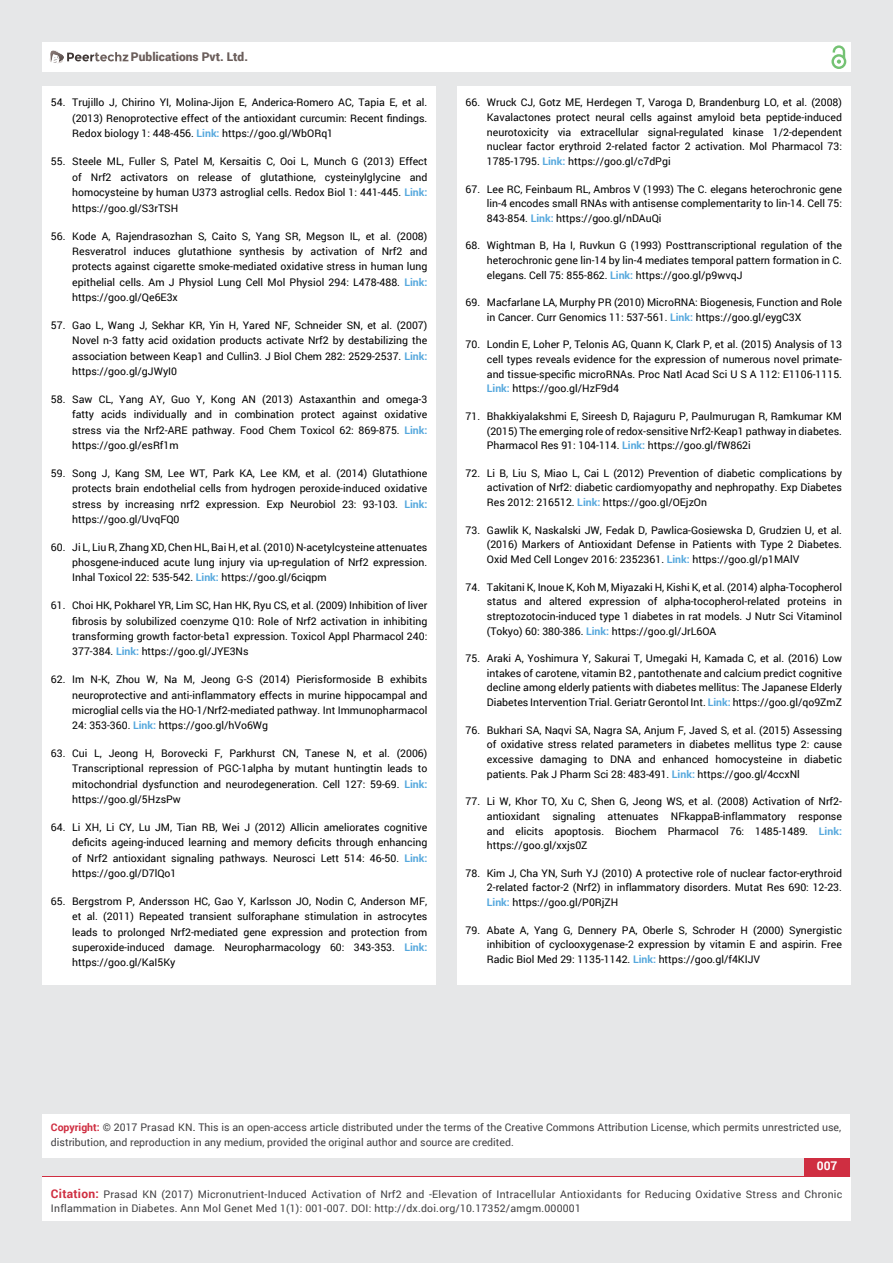
<style>
.page{position:relative;width:893px;height:1263px;background:#e6e7e8}
.page>*{position:absolute;margin:0;border:0;box-sizing:border-box;transform-origin:0 0}
.t1{font:900 12px "Roboto";color:#6b5e5b}
.t2{font:700 12px "Roboto";color:#fff}
.t3{font:10.5px/14.7px "Roboto";color:#000;text-align:justify}
.t4{font:10.5px/13.5px "Roboto";letter-spacing:.01em;color:#414042}
.s1{font-weight:700;color:#56a8dd}
.s2{font-weight:700;color:#cf2e41}
.s3{color:#0e0e0e}
.s4{font-weight:700;font-size:12px;color:#cf2e41}
</style>
<div class="page">
<div style="left:42px;top:43px;width:808px;height:29px;background:#fff"></div>
<div style="left:831px;top:54px;width:15px;height:15px;border:2px solid #74c273;border-radius:50%"></div>
<svg style="left:831px;top:45px;width:15px;height:19px"></svg>
<div style="left:804px;top:1157px;width:46px;height:43px;background:#cf2e41"></div>
<svg style="left:49px;top:50px;width:79px;height:14px"></svg>
<div style="left:42px;top:1177px;width:809px;height:43px;background:#fff"></div>
<div style="left:42px;top:87px;width:394px;height:898px;background:#fff"></div>
<div style="left:457px;top:87px;width:393px;height:898px;background:#fff"></div>
<div style="left:42px;top:1115px;width:808px;height:43px;background:#fff"></div>
<p class="t1" style="left:131px;top:49px;width:118px">Publications Pvt. Ltd.</p>
<p class="t3" style="left:72px;top:94px;width:357px;line-height:15.5px;text-indent:-21px">54. Trujillo J, Chirino YI, Molina-Jijon E, Anderica-Romero AC, Tapia E, et al. (2013) Renoprotective effect of the antioxidant curcumin: Recent findings.<br>Redox biology 1: 448-456. <span class="s1">Link:</span> https://goo.gl/WbORq1</p>
<p class="t3" style="left:72px;top:154px;width:357px;line-height:15.5px;text-indent:-21px">55. Steele ML, Fuller S, Patel M, Kersaitis C, Ooi L, Munch G (2013) Effect of Nrf2 activators on release of glutathione, cysteinylglycine and homocysteine by human U373 astroglial cells. Redox Biol 1: 441-445. <span class="s1">Link: </span>https://goo.gl/S3rTSH</p>
<p class="t3" style="left:72px;top:228px;width:357px;line-height:15.3px;text-indent:-21px">56. Kode A, Rajendrasozhan S, Caito S, Yang SR, Megson IL, et al. (2008)<br>Resveratrol induces glutathione synthesis by activation of Nrf2 and protects against cigarette smoke-mediated oxidative stress in human lung epithelial cells. Am J Physiol Lung Cell Mol Physiol 294: L478-488. <span class="s1">Link: </span>https://goo.gl/Qe6E3x</p>
<p class="t3" style="left:72px;top:317px;width:357px;line-height:15.3px;text-indent:-21px">57. Gao L, Wang J, Sekhar KR, Yin H, Yared NF, Schneider SN, et al. (2007)<br>Novel n-3 fatty acid oxidation products activate Nrf2 by destabilizing the association between Keap1 and Cullin3. J Biol Chem 282: 2529-2537. <span class="s1">Link: </span>https://goo.gl/gJWyI0</p>
<p class="t3" style="left:72px;top:391px;width:357px;line-height:15.3px;text-indent:-21px">58. Saw CL, Yang AY, Guo Y, Kong AN (2013) Astaxanthin and omega-3 fatty acids individually and in combination protect against oxidative stress via the Nrf2-ARE pathway. Food Chem Toxicol 62: 869-875. <span class="s1">Link: </span>https://goo.gl/esRf1m</p>
<p class="t3" style="left:72px;top:465px;width:357px;line-height:15.3px;text-indent:-21px">59. Song J, Kang SM, Lee WT, Park KA, Lee KM, et al. (2014) Glutathione protects brain endothelial cells from hydrogen peroxide-induced oxidative stress by increasing nrf2 expression. Exp Neurobiol 23: 93-103. <span class="s1">Link: </span>https://goo.gl/UvqFQ0</p>
<p class="t3" style="left:72px;top:539px;width:357px;line-height:15.5px;text-indent:-21px">60. Ji L, Liu R, Zhang XD, Chen HL, Bai H, et al. (2010) N-acetylcysteine attenuates phosgene-induced acute lung injury via up-regulation of Nrf2 expression.<br>Inhal Toxicol 22: 535-542. <span class="s1">Link:</span> https://goo.gl/6ciqpm</p>
<p class="t3" style="left:72px;top:598px;width:357px;line-height:15.3px;text-indent:-21px">61. Choi HK, Pokharel YR, Lim SC, Han HK, Ryu CS, et al. (2009) Inhibition of liver fibrosis by solubilized coenzyme Q10: Role of Nrf2 activation in inhibiting transforming growth factor-beta1 expression. Toxicol Appl Pharmacol 240:<br>377-384. <span class="s1">Link:</span> https://goo.gl/JYE3Ns</p>
<p class="t3" style="left:72px;top:672px;width:357px;line-height:15.3px;text-indent:-21px">62. Im N-K, Zhou W, Na M, Jeong G-S (2014) Pierisformoside B exhibits neuroprotective and anti-inflammatory effects in murine hippocampal and microglial cells via the HO-1/Nrf2-mediated pathway. Int Immunopharmacol 24: 353-360. <span class="s1">Link:</span> https://goo.gl/hVo6Wg</p>
<p class="t3" style="left:72px;top:746px;width:357px;line-height:15.3px;text-indent:-21px">63. Cui L, Jeong H, Borovecki F, Parkhurst CN, Tanese N, et al. (2006)<br>Transcriptional repression of PGC-1alpha by mutant huntingtin leads to mitochondrial dysfunction and neurodegeneration. Cell 127: 59-69. <span class="s1">Link: </span>https://goo.gl/5HzsPw</p>
<p class="t3" style="left:72px;top:820px;width:357px;line-height:15.3px;text-indent:-21px">64. Li XH, Li CY, Lu JM, Tian RB, Wei J (2012) Allicin ameliorates cognitive deficits ageing-induced learning and memory deficits through enhancing of Nrf2 antioxidant signaling pathways. Neurosci Lett 514: 46-50. <span class="s1">Link: </span>https://goo.gl/D7lQo1</p>
<p class="t3" style="left:72px;top:894px;width:357px;line-height:15.3px;text-indent:-21px">65. Bergstrom P, Andersson HC, Gao Y, Karlsson JO, Nodin C, Anderson MF, et al. (2011) Repeated transient sulforaphane stimulation in astrocytes leads to prolonged Nrf2-mediated gene expression and protection from superoxide-induced damage. Neuropharmacology 60: 343-353. <span class="s1">Link: </span>https://goo.gl/KaI5Ky</p>
<p class="t3" style="left:487px;top:95px;width:357px;text-indent:-21px">66. Wruck CJ, Gotz ME, Herdegen T, Varoga D, Brandenburg LO, et al. (2008)<br>Kavalactones protect neural cells against amyloid beta peptide-induced neurotoxicity via extracellular signal-regulated kinase 1/2-dependent nuclear factor erythroid 2-related factor 2 activation. Mol Pharmacol 73:<br>1785-1795. <span class="s1">Link:</span> https://goo.gl/c7dPgi</p>
<p class="t3" style="left:487px;top:181px;width:357px;text-indent:-21px">67. Lee RC, Feinbaum RL, Ambros V (1993) The C. elegans heterochronic gene lin-4 encodes small RNAs with antisense complementarity to lin-14. Cell 75:<br>843-854. <span class="s1">Link:</span> https://goo.gl/nDAuQi</p>
<p class="t3" style="left:487px;top:238px;width:357px;text-indent:-21px">68. Wightman B, Ha I, Ruvkun G (1993) Posttranscriptional regulation of the heterochronic gene lin-14 by lin-4 mediates temporal pattern formation in C. elegans. Cell 75: 855-862. <span class="s1">Link:</span> https://goo.gl/p9wvqJ</p>
<p class="t3" style="left:487px;top:295px;width:357px;text-indent:-21px">69. Macfarlane LA, Murphy PR (2010) MicroRNA: Biogenesis, Function and Role in Cancer. Curr Genomics 11: 537-561. <span class="s1">Link:</span> https://goo.gl/eygC3X</p>
<p class="t3" style="left:487px;top:337px;width:357px;text-indent:-21px">70. Londin E, Loher P, Telonis AG, Quann K, Clark P, et al. (2015) Analysis of 13 cell types reveals evidence for the expression of numerous novel primate&shy;and tissue-specific microRNAs. Proc Natl Acad Sci U S A 112: E1106-1115.<br><span class="s1">Link:</span> https://goo.gl/HzF9d4</p>
<p class="t3" style="left:487px;top:409px;width:357px;text-indent:-21px">71. Bhakkiyalakshmi E, Sireesh D, Rajaguru P, Paulmurugan R, Ramkumar KM (2015) The emerging role of redox-sensitive Nrf2-Keap1 pathway in diabetes.<br>Pharmacol Res 91: 104-114. <span class="s1">Link:</span> https://goo.gl/fW862i</p>
<p class="t3" style="left:487px;top:465px;width:357px;text-indent:-21px">72. Li B, Liu S, Miao L, Cai L (2012) Prevention of diabetic complications by activation of Nrf2: diabetic cardiomyopathy and nephropathy. Exp Diabetes Res 2012: 216512. <span class="s1">Link:</span> https://goo.gl/OEjzOn</p>
<p class="t3" style="left:487px;top:522px;width:357px;text-indent:-21px">73. Gawlik K, Naskalski JW, Fedak D, Pawlica-Gosiewska D, Grudzien U, et al. (2016) Markers of Antioxidant Defense in Patients with Type 2 Diabetes.<br>Oxid Med Cell Longev 2016: 2352361. <span class="s1">Link:</span> https://goo.gl/p1MAlV</p>
<p class="t3" style="left:487px;top:579px;width:357px;text-indent:-21px">74. Takitani K, Inoue K, Koh M, Miyazaki H, Kishi K, et al. (2014) alpha-Tocopherol status and altered expression of alpha-tocopherol-related proteins in streptozotocin-induced type 1 diabetes in rat models. J Nutr Sci Vitaminol (Tokyo) 60: 380-386. <span class="s1">Link:</span> https://goo.gl/JrL6OA</p>
<p class="t3" style="left:487px;top:651px;width:357px;text-indent:-21px">75. Araki A, Yoshimura Y, Sakurai T, Umegaki H, Kamada C, et al. (2016) Low intakes of carotene, vitamin B2 , pantothenate and calcium predict cognitive decline among elderly patients with diabetes mellitus: The Japanese Elderly Diabetes Intervention Trial. Geriatr Gerontol Int. <span class="s1">Link:</span> https://goo.gl/qo9ZmZ</p>
<p class="t3" style="left:487px;top:722px;width:357px;text-indent:-21px">76. Bukhari SA, Naqvi SA, Nagra SA, Anjum F, Javed S, et al. (2015) Assessing of oxidative stress related parameters in diabetes mellitus type 2: cause excessive damaging to DNA and enhanced homocysteine in diabetic patients. Pak J Pharm Sci 28: 483-491. <span class="s1">Link:</span> https://goo.gl/4ccxNl</p>
<p class="t3" style="left:487px;top:794px;width:357px;text-indent:-21px">77. Li W, Khor TO, Xu C, Shen G, Jeong WS, et al. (2008) Activation of Nrf2- antioxidant signaling attenuates NFkappaB-inflammatory response and elicits apoptosis. Biochem Pharmacol 76: 1485-1489. <span class="s1">Link: </span>https://goo.gl/xxjs0Z</p>
<p class="t3" style="left:487px;top:865px;width:357px;text-indent:-21px">78. Kim J, Cha YN, Surh YJ (2010) A protective role of nuclear factor-erythroid 2-related factor-2 (Nrf2) in inflammatory disorders. Mutat Res 690: 12-23.<br><span class="s1">Link:</span> https://goo.gl/P0RjZH</p>
<p class="t3" style="left:487px;top:922px;width:357px;text-indent:-21px">79. Abate A, Yang G, Dennery PA, Oberle S, Schroder H (2000) Synergistic inhibition of cyclooxygenase-2 expression by vitamin E and aspirin. Free Radic Biol Med 29: 1135-1142. <span class="s1">Link:</span> https://goo.gl/f4KIJV</p>
<p class="t4" style="left:51px;top:1120px;width:792px;line-height:15px"><span class="s2">Copyright:</span> © 2017 Prasad KN<span class="s3">.</span> This is an open-access article distributed under the terms of the Creative Commons Attribution License, which permits unrestricted use, distribution, and reproduction in any medium, provided the original author and source are credited.</p>
<p class="t2" style="left:817px;top:1157px;width:22px">007</p>
<p class="t4" style="left:51px;top:1188px;width:793px"><span class="s4">Citation:</span> Prasad KN (2017) Micronutrient-Induced Activation of Nrf2 and -Elevation of Intracellular Antioxidants for Reducing Oxidative Stress and Chronic<br>Inflammation in Diabetes. Ann Mol Genet Med 1(1): 001-007. DOI: http://dx.doi.org/10.17352/amgm.000001</p>
</div>
